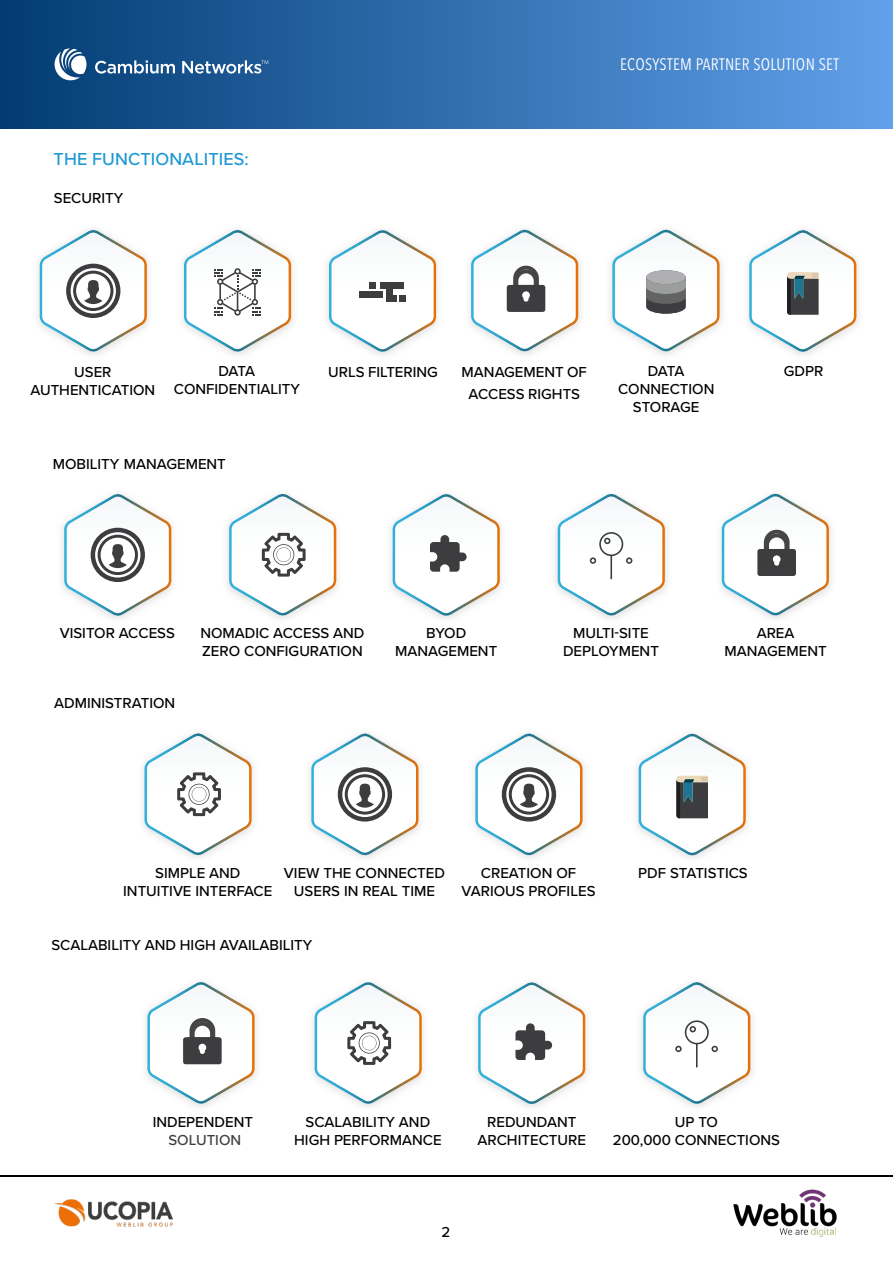
<style>
.page{position:relative;width:893px;height:1263px;background:#fff}
.page>*{position:absolute;margin:0;border:0;box-sizing:border-box;transform-origin:0 0}
.t1{font:500 18px "Proxima Nova";letter-spacing:.005em;color:#1c98d5}
.t2{font:condensed 16.5px "Avenir Next LT Pro";letter-spacing:.02em;color:#fff}
.t3{font:500 15px/18px "Proxima Nova";color:#000;text-align:center}
.t4{font:500 15px "Proxima Nova";color:#3e3d40}
</style>
<div class="page">
<div style="left:0;top:0;width:893px;height:129px;background:linear-gradient(to right,#013c72,#61a0ea)"></div>
<svg style="left:95px;top:60px;width:80px;height:14px"></svg>
<svg style="left:182px;top:60px;width:86px;height:14px"></svg>
<svg style="left:55px;top:48px;width:31px;height:32px"></svg>
<svg style="left:64px;top:494px;width:107px;height:122px"></svg>
<svg style="left:229px;top:494px;width:107px;height:122px"></svg>
<img style="left:391px;top:524px;width:110px;height:95px">
<svg style="left:393px;top:494px;width:107px;height:122px"></svg>
<img style="left:555px;top:525px;width:112px;height:94px">
<svg style="left:558px;top:494px;width:107px;height:122px"></svg>
<svg style="left:722px;top:494px;width:107px;height:122px"></svg>
<img style="left:38px;top:229px;width:110px;height:126px">
<svg style="left:40px;top:230px;width:107px;height:122px"></svg>
<img style="left:470px;top:229px;width:110px;height:126px">
<svg style="left:471px;top:230px;width:107px;height:122px"></svg>
<img style="left:183px;top:229px;width:110px;height:126px">
<svg style="left:184px;top:230px;width:107px;height:122px"></svg>
<svg style="left:329px;top:230px;width:107px;height:122px"></svg>
<div style="left:359px;top:291px;width:24px;height:7px;background:#3d3d40"></div>
<div style="left:386px;top:295px;width:11px;height:7px;background:#3d3d40"></div>
<div style="left:386px;top:289px;width:7px;height:6px;background:#3d3d40"></div>
<div style="left:369px;top:282px;width:6px;height:7px;background:#3d3d40"></div>
<div style="left:380px;top:282px;width:23px;height:7px;background:#3d3d40"></div>
<div style="left:399px;top:295px;width:7px;height:7px;background:#3d3d40"></div>
<img style="left:610px;top:229px;width:112px;height:126px">
<svg style="left:612px;top:230px;width:107px;height:122px"></svg>
<img style="left:748px;top:229px;width:110px;height:126px">
<svg style="left:749px;top:230px;width:107px;height:122px"></svg>
<img style="left:310px;top:733px;width:110px;height:125px">
<svg style="left:311px;top:734px;width:107px;height:121px"></svg>
<svg style="left:144px;top:733px;width:108px;height:122px"></svg>
<img style="left:474px;top:733px;width:110px;height:125px">
<svg style="left:475px;top:734px;width:107px;height:121px"></svg>
<img style="left:637px;top:733px;width:110px;height:125px">
<svg style="left:639px;top:734px;width:107px;height:122px"></svg>
<img style="left:313px;top:1012px;width:110px;height:95px">
<svg style="left:315px;top:982px;width:107px;height:122px"></svg>
<img style="left:477px;top:1013px;width:110px;height:94px">
<svg style="left:478px;top:982px;width:107px;height:122px"></svg>
<img style="left:641px;top:1013px;width:111px;height:94px">
<svg style="left:643px;top:982px;width:107px;height:122px"></svg>
<svg style="left:147px;top:982px;width:108px;height:122px"></svg>
<hr style="left:0;top:1176px;width:893px;height:1px;background:#000">
<img style="left:54px;top:1199px;width:119px;height:28px">
<img style="left:733px;top:1189px;width:104px;height:48px">
<p class="t1" style="left:54px;top:146px;width:197px">THE FUNCTIONALITIES:</p>
<p class="t3" style="left:54px;top:189px;width:71px">SECURITY</p>
<p class="t2" style="left:620px;top:55px;width:220px">ECOSYSTEM PARTNER SOLUTION SET</p>
<p class="t3" style="left:30px;top:363px;width:126px">USER<br>AUTHENTICATION</p>
<p class="t3" style="left:174px;top:361px;width:128px">DATA<br>CONFIDENTIALITY</p>
<p class="t3" style="left:328px;top:363px;width:111px">URLS FILTERING</p>
<p class="t3" style="left:462px;top:361px;width:127px;line-height:21.6px">MANAGEMENT OF<br>ACCESS RIGHTS</p>
<p class="t3" style="left:618px;top:361px;width:98px">DATA<br>CONNECTION<br>STORAGE</p>
<p class="t3" style="left:784px;top:361px;width:41px">GDPR</p>
<p class="t3" style="left:53px;top:454px;width:175px">MOBILITY MANAGEMENT</p>
<p class="t3" style="left:60px;top:624px;width:117px">VISITOR ACCESS</p>
<p class="t3" style="left:200px;top:624px;width:166px;text-align:left">NOMADIC ACCESS AND<br>ZERO CONFIGURATION</p>
<p class="t3" style="left:395px;top:624px;width:104px">BYOD<br>MANAGEMENT</p>
<p class="t3" style="left:563px;top:624px;width:97px">MULTI-SITE<br>DEPLOYMENT</p>
<p class="t3" style="left:725px;top:624px;width:104px">AREA<br>MANAGEMENT</p>
<p class="t3" style="left:54px;top:694px;width:123px">ADMINISTRATION</p>
<p class="t3" style="left:123px;top:863px;width:151px">SIMPLE AND<br>INTUITIVE INTERFACE</p>
<p class="t3" style="left:462px;top:863px;width:135px">CREATION OF<br>VARIOUS PROFILES</p>
<p class="t3" style="left:638px;top:863px;width:111px">PDF STATISTICS</p>
<p class="t3" style="left:284px;top:863px;width:163px">VIEW THE CONNECTED<br>USERS IN REAL TIME</p>
<p class="t3" style="left:51px;top:936px;width:262px">SCALABILITY AND HIGH AVAILABILITY</p>
<p class="t3" style="left:153px;top:1112px;width:102px">INDEPENDENT</p>
<p class="t4" style="left:168px;top:1128px;width:74px">SOLUTION</p>
<p class="t3" style="left:294px;top:1112px;width:149px">SCALABILITY AND<br>HIGH PERFORMANCE</p>
<p class="t3" style="left:477px;top:1112px;width:110px">REDUNDANT<br>ARCHITECTURE</p>
<p class="t3" style="left:613px;top:1112px;width:169px">UP TO<br>200,000 CONNECTIONS</p>
<p class="t3" style="left:442px;top:1222px;width:10px">2</p>
</div>
